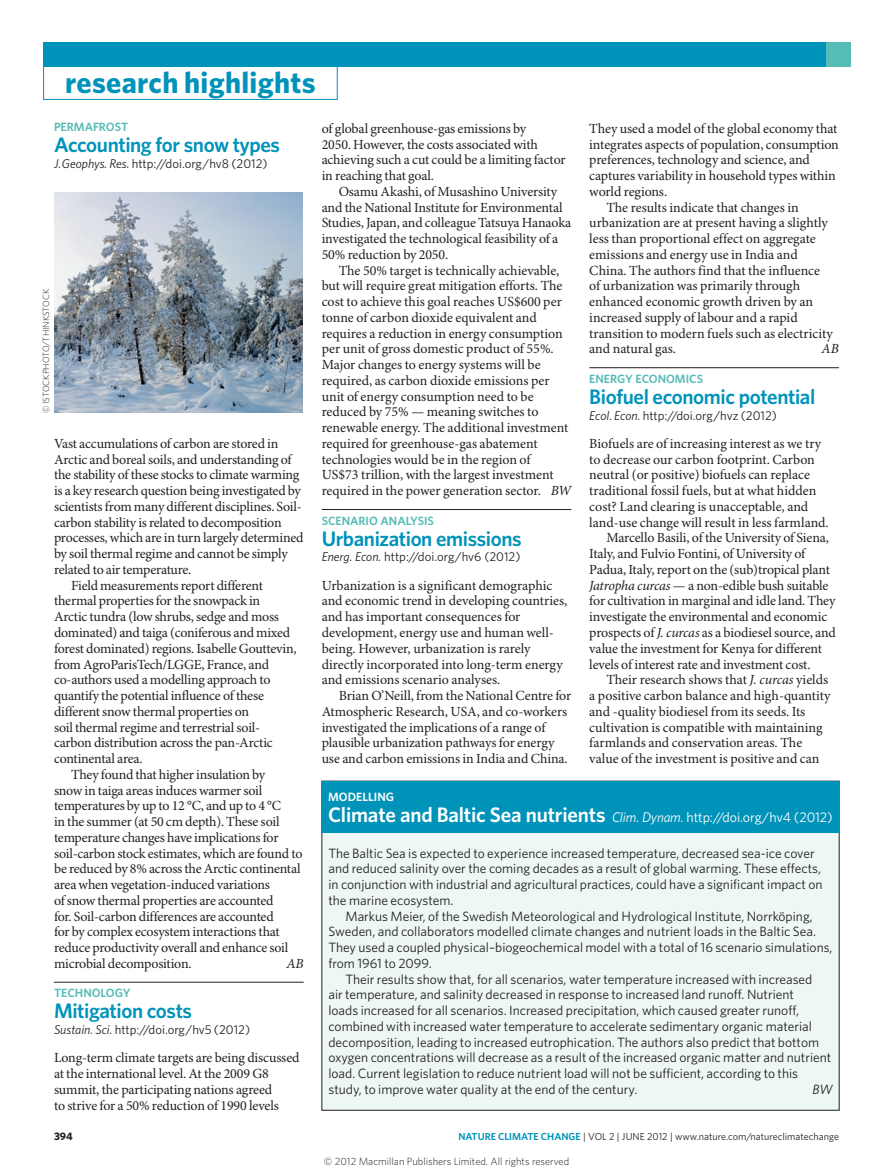
<style>
.page{position:relative;width:893px;height:1174px;background:#fff}
.page>*{position:absolute;margin:0;border:0;box-sizing:border-box;transform-origin:0 0}
.t1{font:700 30px "Whitney";letter-spacing:.01em;color:#0093ba}
.Title{font:600 21px "Whitney";letter-spacing:-.02em;color:#0093ba}
.RH_box_title{font:600 21px "Whitney";letter-spacing:-.01em;color:#fff}
.Body_text{font:13.95px/15.8px "Minion Pro";letter-spacing:-.01em;color:#231f20}
.Body_first{font:13.95px/15.8px "Minion Pro";letter-spacing:-.01em;color:#231f20}
.Body_text-2{font:italic 13.95px "Minion Pro";color:#231f20}
.Box_body_text{font:13.5px/15.8px "Whitney";color:#231f20}
.Box_body_first{font:13.5px/15.8px "Whitney";color:#231f20}
.Box_body_text-2{font:italic 13.5px "Whitney";color:#231f20}
.Journal_DOI_ref{font:12.75px "Whitney";color:#231f20}
.Subject_w_rule{font:600 12px "Whitney";color:#56bcb6}
.Subject{font:600 12px "Whitney";color:#56bcb6}
.RH_box_subject{font:600 12px "Whitney";color:#fff}
.t2{font:700 10.8px "Whitney";color:#231f20}
.t3{font:300 10.5px "Whitney";color:#231f20}
.t4{font:10.2px "Whitney";color:#231f20}
.Picture_credit{font:300 9px "Whitney";color:#231f20}
.s1{font-style:italic}
.s2{font-weight:400;font-style:italic;font-size:13.95px}
.s3{font-weight:400;font-size:13.95px}
.s4{font-weight:600;color:#0093ba}
</style>
<div class="page">
<div style="left:43px;top:66px;width:295px;height:34px;border:1px solid #0093ba"></div>
<div style="left:43px;top:43px;width:806px;height:24px;background:#0093ba"></div>
<div style="left:826px;top:43px;width:24px;height:24px;background:#56bcb6"></div>
<hr style="left:54px;top:982px;width:250px;height:1px;background:#231f20">
<hr style="left:322px;top:509px;width:249px;height:1px;background:#231f20">
<hr style="left:589px;top:367px;width:250px;height:1px;background:#231f20">
<img style="left:54px;top:192px;width:249px;height:220px">
<div style="left:322px;top:781px;width:517px;height:329px;background:#edf7f6"></div>
<div style="left:322px;top:781px;width:517px;height:52px;background:#0093ba"></div>
<p class="t1" style="left:65px;top:62px;width:252px">research highlights</p>
<p class="Subject" style="left:54px;top:119px;width:76px">PERMAFROST</p>
<p class="Title" style="left:54px;top:131px;width:228px">Accounting for snow types</p>
<p class="Journal_DOI_ref" style="left:54px;top:155px;width:215px"><span class="s1">J. Geophys. Res.</span> http://doi.org/hv8 (2012)</p>
<p class="Body_first" style="left:322px;top:121px;width:245px">of global greenhouse-gas emissions by<br>2050. However, the costs associated with achieving such a cut could be a limiting factor in reaching that goal.</p>
<p class="Body_text" style="left:322px;top:184px;width:251px;text-indent:17px">Osamu Akashi, of Musashino University and the National Institute for Environmental Studies, Japan, and colleague Tatsuya Hanaoka investigated the technological feasibility of a 50% reduction by 2050.</p>
<p class="Body_text" style="left:322px;top:263px;width:251px;text-indent:17px">The 50% target is technically achievable, but will require great mitigation efforts. The cost to achieve this goal reaches US$600 per tonne of carbon dioxide equivalent and requires a reduction in energy consumption per unit of gross domestic product of 55%.<br>Major changes to energy systems will be required, as carbon dioxide emissions per unit of energy consumption need to be reduced by 75% — meaning switches to renewable energy. The additional investment required for greenhouse-gas abatement technologies would be in the region of<br>US$73 trillion, with the largest investment required in the power generation sector. <span class="s1">BW</span></p>
<p class="Subject_w_rule" style="left:322px;top:512px;width:114px">SCENARIO ANALYSIS</p>
<p class="Title" style="left:322px;top:524px;width:202px">Urbanization emissions</p>
<p class="Journal_DOI_ref" style="left:322px;top:548px;width:200px"><span class="s1">Energ. Econ.</span> http://doi.org/hv6 (2012)</p>
<p class="Body_first" style="left:322px;top:578px;width:247px">Urbanization is a significant demographic and economic trend in developing countries, and has important consequences for development, energy use and human well&shy;being. However, urbanization is rarely directly incorporated into long-term energy and emissions scenario analyses.</p>
<p class="Body_text" style="left:322px;top:688px;width:251px;text-indent:17px">Brian O’Neill, from the National Centre for Atmospheric Research, USA, and co-workers investigated the implications of a range of plausible urbanization pathways for energy use and carbon emissions in India and China.</p>
<p class="Body_text" style="left:589px;top:121px;width:251px">They used a model of the global economy that integrates aspects of population, consumption preferences, technology and science, and captures variability in household types within world regions.</p>
<p class="Body_text" style="left:589px;top:200px;width:245px;text-indent:17px">The results indicate that changes in urbanization are at present having a slightly less than proportional effect on aggregate emissions and energy use in India and China. The authors find that the influence of urbanization was primarily through enhanced economic growth driven by an increased supply of labour and a rapid transition to modern fuels such as electricity and natural gas.</p>
<p class="Picture_credit" style="left:40px;top:413px;width:126px;rotate:-90deg">© ISTOCKPHOTO/THINKSTOCK</p>
<p class="Body_text-2" style="left:822px;top:340px;width:19px">AB</p>
<p class="Subject_w_rule" style="left:589px;top:371px;width:115px">ENERGY ECONOMICS</p>
<p class="Title" style="left:589px;top:382px;width:228px">Biofuel economic potential</p>
<p class="Journal_DOI_ref" style="left:589px;top:407px;width:189px"><span class="s1">Ecol. Econ.</span> http://doi.org/hvz (2012)</p>
<p class="Body_first" style="left:589px;top:436px;width:241px">Biofuels are of increasing interest as we try to decrease our carbon footprint. Carbon neutral (or positive) biofuels can replace traditional fossil fuels, but at what hidden cost? Land clearing is unacceptable, and land-use change will result in less farmland.</p>
<p class="Body_text" style="left:589px;top:530px;width:248px;text-indent:17px">Marcello Basili, of the University of Siena, Italy, and Fulvio Fontini, of University of Padua, Italy, report on the (sub)tropical plant <span class="s1">Jatropha curcas</span> — a non-edible bush suitable for cultivation in marginal and idle land. They investigate the environmental and economic prospects of <span class="s1">J. curcas</span> as a biodiesel source, and value the investment for Kenya for different levels of interest rate and investment cost.</p>
<p class="Body_text" style="left:589px;top:672px;width:243px;text-indent:17px">Their research shows that <span class="s1">J. curcas</span> yields a positive carbon balance and high-quantity and -quality biodiesel from its seeds. Its cultivation is compatible with maintaining farmlands and conservation areas. The value of the investment is positive and can</p>
<p class="Body_first" style="left:54px;top:436px;width:251px">Vast accumulations of carbon are stored in Arctic and boreal soils, and understanding of the stability of these stocks to climate warming is a key research question being investigated by scientists from many different disciplines. Soil&shy;carbon stability is related to decomposition processes, which are in turn largely determined by soil thermal regime and cannot be simply related to air temperature.</p>
<p class="Body_text" style="left:54px;top:578px;width:244px;text-indent:17px">Field measurements report different thermal properties for the snowpack in Arctic tundra (low shrubs, sedge and moss dominated) and taiga (coniferous and mixed forest dominated) regions. Isabelle Gouttevin, from AgroParisTech/LGGE, France, and co-authors used a modelling approach to quantify the potential influence of these different snow thermal properties on<br>soil thermal regime and terrestrial soil&shy;carbon distribution across the pan-Arctic continental area.</p>
<p class="Body_text" style="left:54px;top:767px;width:250px;text-indent:17px">They found that higher insulation by<br>snow in taiga areas induces warmer soil temperatures by up to 12 °C, and up to 4 °C<br>in the summer (at 50 cm depth). These soil temperature changes have implications for soil-carbon stock estimates, which are found to be reduced by 8% across the Arctic continental area when vegetation-induced variations<br>of snow thermal properties are accounted<br>for. Soil-carbon differences are accounted<br>for by complex ecosystem interactions that reduce productivity overall and enhance soil microbial decomposition.</p>
<p class="RH_box_subject" style="left:328px;top:789px;width:67px">MODELLING</p>
<p class="RH_box_title" style="left:328px;top:801px;width:506px">Climate and Baltic Sea nutrients <span class="s2">Clim. Dynam.</span> <span class="s3">http://doi.org/hv4 (2012)</span></p>
<p class="Box_body_first" style="left:328px;top:844px;width:496px">The Baltic Sea is expected to experience increased temperature, decreased sea-ice cover and reduced salinity over the coming decades as a result of global warming. These effects, in conjunction with industrial and agricultural practices, could have a significant impact on the marine ecosystem.</p>
<p class="Box_body_text" style="left:328px;top:907px;width:506px;text-indent:17px">Markus Meier, of the Swedish Meteorological and Hydrological Institute, Norrköping, Sweden, and collaborators modelled climate changes and nutrient loads in the Baltic Sea.<br>They used a coupled physical–biogeochemical model with a total of 16 scenario simulations, from 1961 to 2099.</p>
<p class="Box_body_text" style="left:328px;top:970px;width:504px;text-indent:17px">Their results show that, for all scenarios, water temperature increased with increased<br>air temperature, and salinity decreased in response to increased land runoff. Nutrient<br>loads increased for all scenarios. Increased precipitation, which caused greater runoff, combined with increased water temperature to accelerate sedimentary organic material decomposition, leading to increased eutrophication. The authors also predict that bottom oxygen concentrations will decrease as a result of the increased organic matter and nutrient load. Current legislation to reduce nutrient load will not be sufficient, according to this study, to improve water quality at the end of the century.</p>
<p class="Body_text-2" style="left:287px;top:955px;width:19px">AB</p>
<p class="Subject_w_rule" style="left:54px;top:985px;width:78px">TECHNOLOGY</p>
<p class="Title" style="left:54px;top:997px;width:140px">Mitigation costs</p>
<p class="Journal_DOI_ref" style="left:54px;top:1021px;width:198px"><span class="s1">Sustain. Sci.</span> http://doi.org/hv5 (2012)</p>
<p class="Body_first" style="left:54px;top:1050px;width:247px">Long-term climate targets are being discussed at the international level. At the 2009 G8 summit, the participating nations agreed<br>to strive for a 50% reduction of 1990 levels</p>
<p class="Box_body_text-2" style="left:812px;top:1080px;width:22px">BW</p>
<p class="t2" style="left:54px;top:1129px;width:20px">394</p>
<p class="t4" style="left:458px;top:1129px;width:382px"><span class="s4">NATURE CLIMATE CHANGE</span> | VOL 2 | JUNE 2012 | www.nature.com/natureclimatechange</p>
<p class="t3" style="left:324px;top:1154px;width:247px">© 2012 Macmillan Publishers Limited. All rights reserved</p>
</div>
